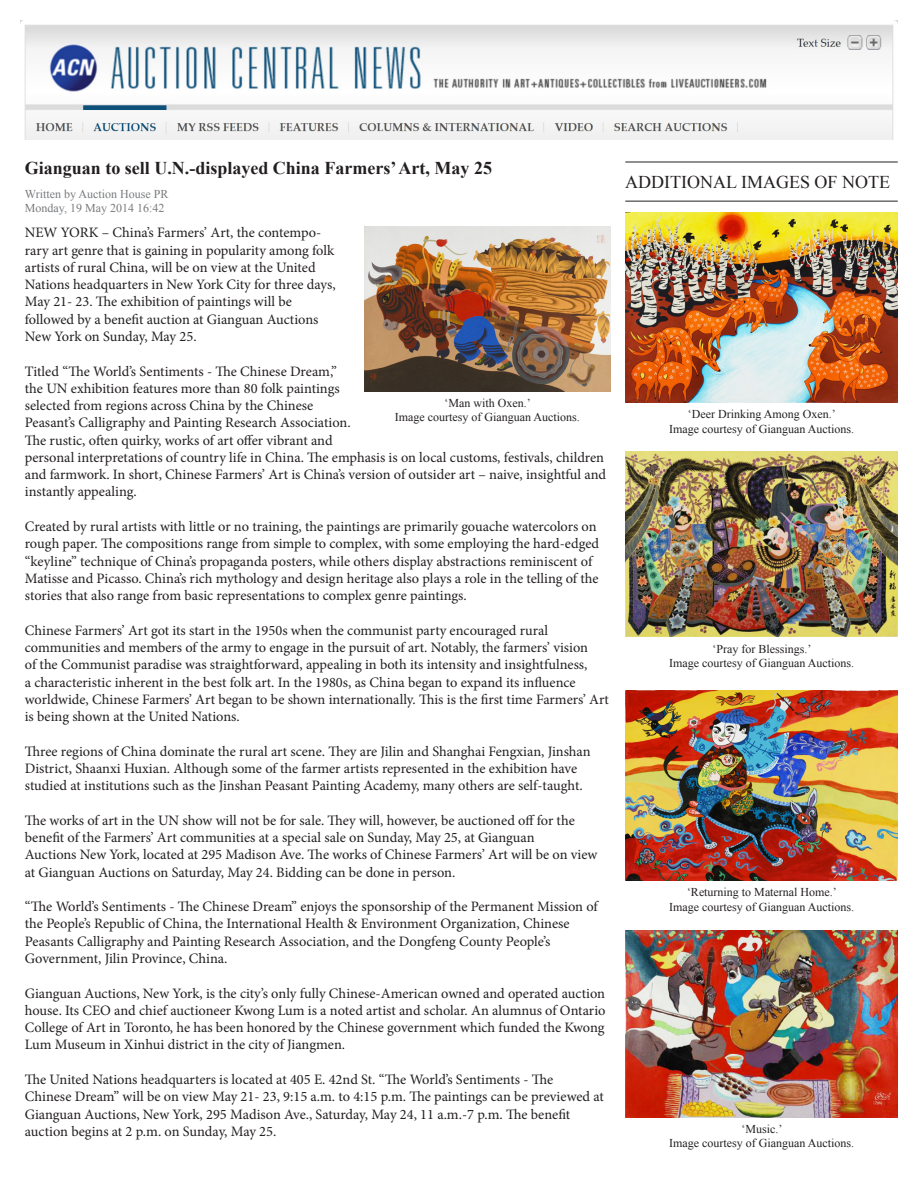
<style>
.page{position:relative;width:918px;height:1188px;background:#fff}
.page>*{position:absolute;margin:0;border:0;box-sizing:border-box;transform-origin:0 0}
.t1{font:700 18px "Times New Roman";color:#231f20}
.t2{font:18px "Times New Roman";color:#231f20}
.t3{font:14.4px/17.2px "Minion Pro";color:#231f20}
.t4{font:12px "Times New Roman";color:#231f20}
.t5{font:12px "Times New Roman";color:#787a7d}
</style>
<div class="page">
<img style="left:20px;top:20px;width:878px;height:120px">
<hr style="left:625px;top:162px;width:273px;height:1px;background:#231f20">
<hr style="left:625px;top:201px;width:273px;height:1px;background:#231f20">
<img style="left:365px;top:227px;width:245px;height:164px">
<img style="left:625px;top:212px;width:273px;height:190px">
<img style="left:625px;top:452px;width:273px;height:185px">
<img style="left:625px;top:690px;width:273px;height:190px">
<img style="left:625px;top:930px;width:273px;height:187px">
<p class="t1" style="left:25px;top:156px;width:469px">Gianguan to sell U.N.-displayed China Farmers’ Art, May 25</p>
<p class="t5" style="left:25px;top:186px;width:145px">Written by Auction House PR</p>
<p class="t5" style="left:25px;top:200px;width:141px">Monday, 19 May 2014 16:42</p>
<p class="t3" style="left:25px;top:224px;width:312px">NEW YORK – China’s Farmers’ Art, the contempo&shy;rary art genre that is gaining in popularity among folk artists of rural China, will be on view at the United Nations headquarters in New York City for three days, May 21- 23. The exhibition of paintings will be</p>
<p class="t3" style="left:25px;top:311px;width:295px">followed by a benefit auction at Gianguan Auctions<br>New York on Sunday, May 25.</p>
<p class="t3" style="left:25px;top:362px;width:316px">Titled “The World’s Sentiments - The Chinese Dream,” the UN exhibition features more than 80 folk paintings</p>
<p class="t3" style="left:25px;top:397px;width:290px">selected from regions across China by the Chinese</p>
<p class="t3" style="left:25px;top:414px;width:327px">Peasant’s Calligraphy and Painting Research Association.</p>
<p class="t3" style="left:25px;top:431px;width:309px">The rustic, often quirky, works of art offer vibrant and</p>
<p class="t3" style="left:25px;top:449px;width:583px">personal interpretations of country life in China. The emphasis is on local customs, festivals, children and farmwork. In short, Chinese Farmers’ Art is China’s version of outsider art – naive, insightful and instantly appealing.</p>
<p class="t3" style="left:25px;top:518px;width:576px">Created by rural artists with little or no training, the paintings are primarily gouache watercolors on rough paper. The compositions range from simple to complex, with some employing the hard-edged “keyline” technique of China’s propaganda posters, while others display abstractions reminiscent of Matisse and Picasso. China’s rich mythology and design heritage also plays a role in the telling of the stories that also range from basic representations to complex genre paintings.</p>
<p class="t3" style="left:25px;top:622px;width:525px">Chinese Farmers’ Art got its start in the 1950s when the communist party encouraged rural</p>
<p class="t3" style="left:25px;top:639px;width:586px">communities and members of the army to engage in the pursuit of art. Notably, the farmers’ vision<br>of the Communist paradise was straightforward, appealing in both its intensity and insightfulness,<br>a characteristic inherent in the best folk art. In the 1980s, as China began to expand its influence worldwide, Chinese Farmers’ Art began to be shown internationally. This is the first time Farmers’ Art is being shown at the United Nations.</p>
<p class="t3" style="left:25px;top:743px;width:567px">Three regions of China dominate the rural art scene. They are Jilin and Shanghai Fengxian, Jinshan<br>District, Shaanxi Huxian. Although some of the farmer artists represented in the exhibition have</p>
<p class="t3" style="left:25px;top:777px;width:559px">studied at institutions such as the Jinshan Peasant Painting Academy, many others are self-taught.</p>
<p class="t3" style="left:25px;top:812px;width:552px">The works of art in the UN show will not be for sale. They will, however, be auctioned off for the</p>
<p class="t3" style="left:25px;top:829px;width:511px">benefit of the Farmers’ Art communities at a special sale on Sunday, May 25, at Gianguan</p>
<p class="t3" style="left:25px;top:846px;width:574px">Auctions New York, located at 295 Madison Ave. The works of Chinese Farmers’ Art will be on view at Gianguan Auctions on Saturday, May 24. Bidding can be done in person.</p>
<p class="t3" style="left:25px;top:898px;width:575px">“The World’s Sentiments - The Chinese Dream” enjoys the sponsorship of the Permanent Mission of the People’s Republic of China, the International Health &amp; Environment Organization, Chinese</p>
<p class="t3" style="left:25px;top:933px;width:527px">Peasants Calligraphy and Painting Research Association, and the Dongfeng County People’s</p>
<p class="t3" style="left:25px;top:950px;width:204px">Government, Jilin Province, China.</p>
<p class="t3" style="left:25px;top:984px;width:582px;text-align:justify">Gianguan Auctions, New York, is the city’s only fully Chinese-American owned and operated auction house. Its CEO and chief auctioneer Kwong Lum is a noted artist and scholar. An alumnus of Ontario College of Art in Toronto, he has been honored by the Chinese government which funded the Kwong Lum Museum in Xinhui district in the city of Jiangmen.</p>
<p class="t3" style="left:25px;top:1071px;width:530px">The United Nations headquarters is located at 405 E. 42nd St. “The World’s Sentiments - The</p>
<p class="t3" style="left:25px;top:1088px;width:581px">Chinese Dream” will be on view May 21- 23, 9:15 a.m. to 4:15 p.m. The paintings can be previewed at<br>Gianguan Auctions, New York, 295 Madison Ave., Saturday, May 24, 11 a.m.-7 p.m. The benefit</p>
<p class="t3" style="left:25px;top:1123px;width:253px">auction begins at 2 p.m. on Sunday, May 25.</p>
<p class="t2" style="left:625px;top:169px;width:266px">ADDITIONAL IMAGES OF NOTE</p>
<p class="t4" style="left:445px;top:395px;width:88px">‘Man with Oxen.’</p>
<p class="t4" style="left:395px;top:409px;width:186px">Image courtesy of Gianguan Auctions.</p>
<p class="t4" style="left:688px;top:406px;width:149px">‘Deer Drinking Among Oxen.’</p>
<p class="t4" style="left:669px;top:421px;width:186px">Image courtesy of Gianguan Auctions.</p>
<p class="t4" style="left:712px;top:641px;width:100px">‘Pray for Blessings.’</p>
<p class="t4" style="left:669px;top:655px;width:186px">Image courtesy of Gianguan Auctions.</p>
<p class="t4" style="left:687px;top:884px;width:151px">‘Returning to Maternal Home.’</p>
<p class="t4" style="left:669px;top:899px;width:186px">Image courtesy of Gianguan Auctions.</p>
<p class="t4" style="left:741px;top:1121px;width:42px">‘Music.’</p>
<p class="t4" style="left:669px;top:1135px;width:186px">Image courtesy of Gianguan Auctions.</p>
</div>
